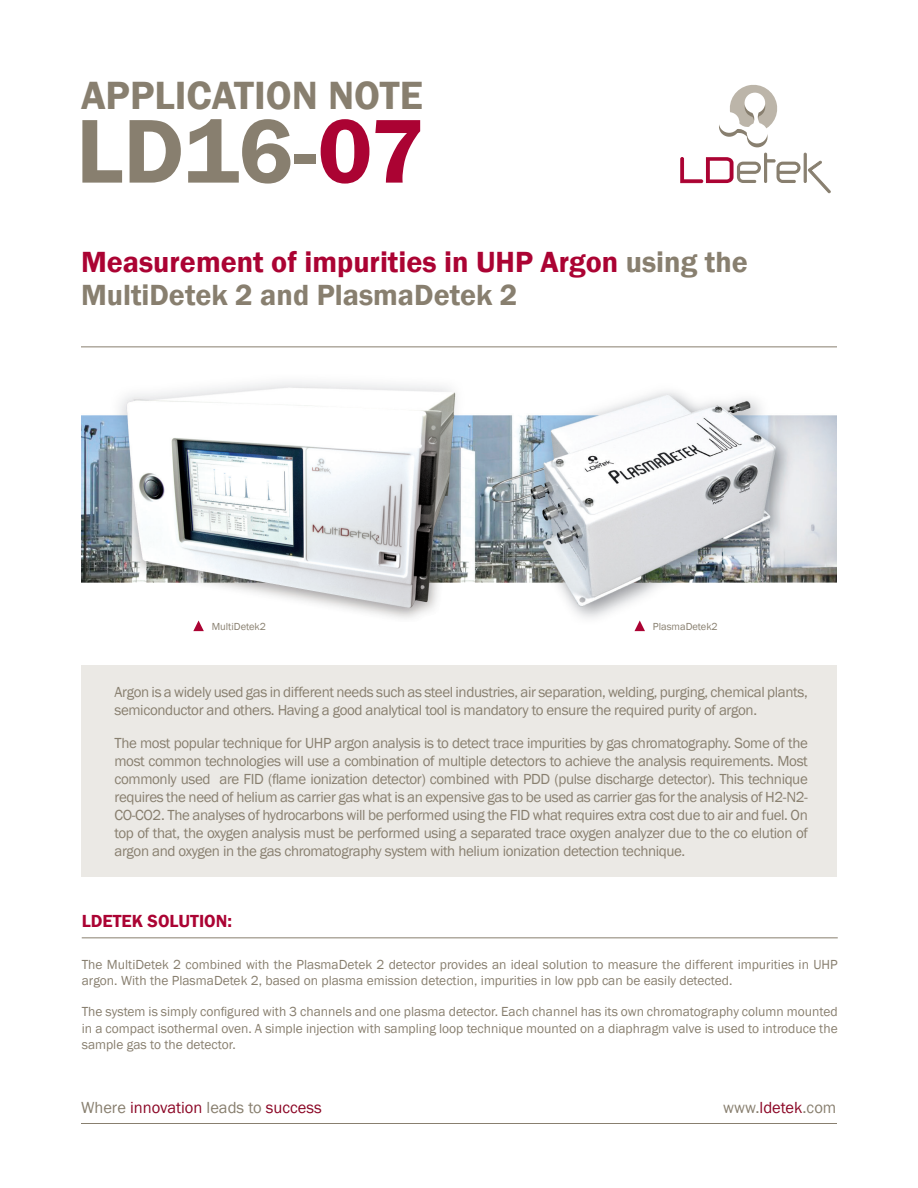
<style>
.page{position:relative;width:918px;height:1188px;background:#fff}
.page>*{position:absolute;margin:0;border:0;box-sizing:border-box;transform-origin:0 0}
.t1{font:600 93.75px "Franklin Gothic";letter-spacing:-.005em;color:#887f6f}
.t2{font:600 40.5px "Franklin Gothic";color:#887f6f}
.t3{font:600 30px/33px "Franklin Gothic";color:#887f6f}
.t4{font:600 18px "Franklin Gothic";color:#ab0333}
.t5{font:16.5px "Franklin Gothic";color:#8b0625}
.t6{font:16.5px "Franklin Gothic";color:#887f6f}
.t7{font:15px/18px "Franklin Gothic";letter-spacing:-.025em;color:#887f6f}
.t8{font:13.5px/16.2px "Franklin Gothic";color:#887f6f}
.t9{font:10.5px "Franklin Gothic";color:#887f6f}
.s1{color:#ab0333}
.s2{color:#887f6f}
.s3{color:#8b0625}
</style>
<div class="page">
<svg style="left:680px;top:85px;width:151px;height:109px"></svg>
<hr style="left:81px;top:347px;width:756px;height:1px;background:#887f6f">
<hr style="left:82px;top:938px;width:756px;height:1px;background:#887f6f">
<div style="left:82px;top:665px;width:755px;height:212px;background:#ebe9e5"></div>
<img style="left:82px;top:382px;width:754px;height:239px">
<svg style="left:193px;top:621px;width:11px;height:10px"></svg>
<svg style="left:635px;top:621px;width:10px;height:10px"></svg>
<hr style="left:81px;top:1123px;width:756px;height:1px;background:#887f6f">
<h2 class="t2" style="left:81px;top:70px;width:343px">APPLICATION NOTE</h2>
<h1 class="t1" style="left:76px;top:94px;width:350px">LD16-<span class="s1">07</span></h1>
<h3 class="t3" style="left:81px;top:246px;width:668px"><span class="s1">Measurement of impurities in UHP Argon</span> using the<br>MultiDetek 2 and PlasmaDetek 2</h3>
<p class="t9" style="left:212px;top:620px;width:56px">MultiDetek2</p>
<p class="t9" style="left:653px;top:620px;width:66px">PlasmaDetek2</p>
<p class="t7" style="left:114px;top:683px;width:695px">Argon is a widely used gas in different needs such as steel industries, air separation, welding, purging, chemical plants, semiconductor and others. Having a good analytical tool is mandatory to ensure the required purity of argon.</p>
<p class="t7" style="left:114px;top:734px;width:695px;text-align:justify">The most popular technique for UHP argon analysis is to detect trace impurities by gas chromatography. Some of the most common technologies will use a combination of multiple detectors to achieve the analysis requirements. Most commonly used are FID (flame ionization detector) combined with PDD (pulse discharge detector). This technique requires the need of helium as carrier gas what is an expensive gas to be used as carrier gas for the analysis of H2-N2- CO-CO2. The analyses of hydrocarbons will be performed using the FID what requires extra cost due to air and fuel. On top of that, the oxygen analysis must be performed using a separated trace oxygen analyzer due to the co elution of argon and oxygen in the gas chromatography system with helium ionization detection technique.</p>
<p class="t4" style="left:82px;top:910px;width:152px">LDETEK SOLUTION:</p>
<p class="t8" style="left:82px;top:957px;width:757px">The MultiDetek 2 combined with the PlasmaDetek 2 detector provides an ideal solution to measure the different impurities in UHP argon. With the PlasmaDetek 2, based on plasma emission detection, impurities in low ppb can be easily detected.</p>
<p class="t8" style="left:82px;top:1004px;width:758px;text-align:justify">The system is simply configured with 3 channels and one plasma detector. Each channel has its own chromatography column mounted in a compact isothermal oven. A simple injection with sampling loop technique mounted on a diaphragm valve is used to introduce the sample gas to the detector.</p>
<p class="t5" style="left:81px;top:1098px;width:242px"><span class="s2">Where</span> innovation <span class="s2">leads to</span> success</p>
<p class="t6" style="left:723px;top:1098px;width:115px">www.<span class="s3">ldetek</span>.com</p>
</div>
